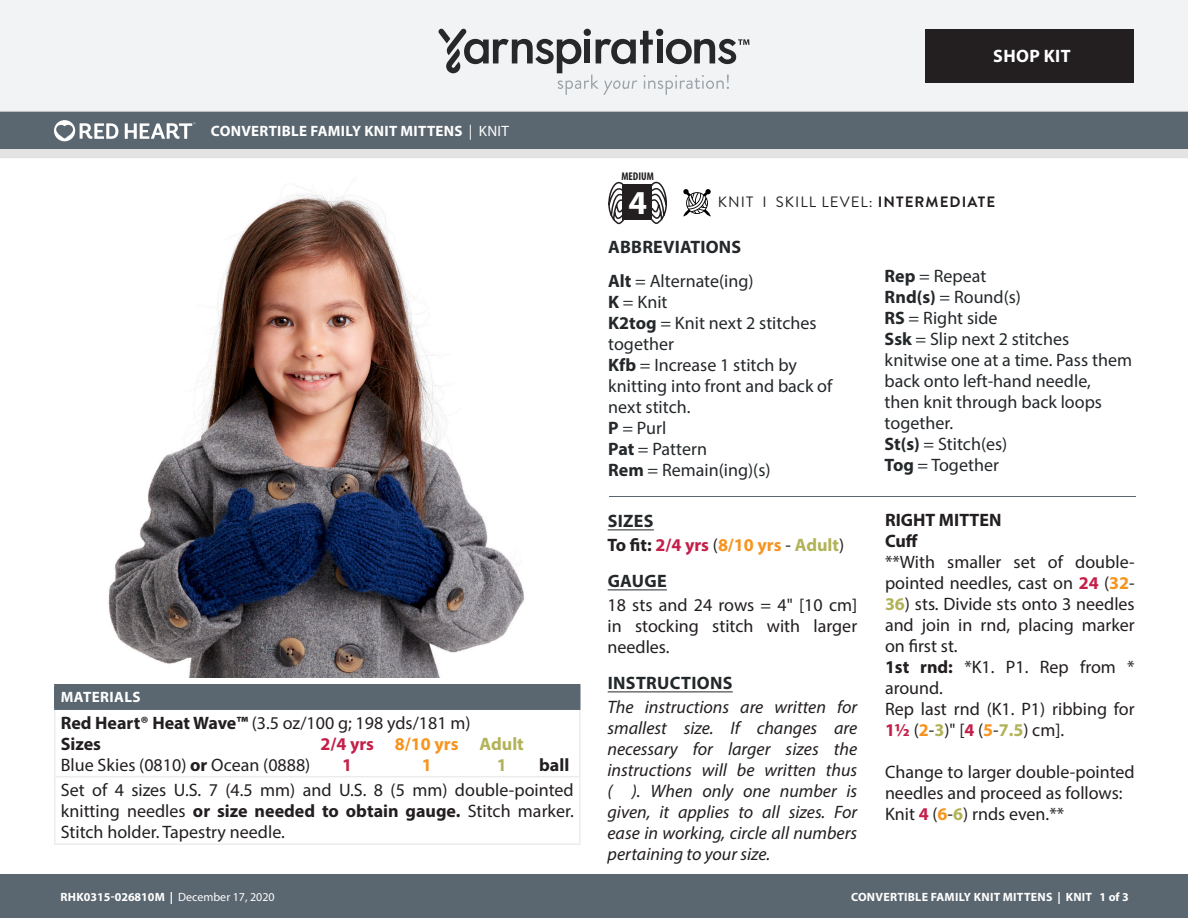
<style>
.page{position:relative;width:1188px;height:918px;background:#fff}
.page>*{position:absolute;margin:0;border:0;box-sizing:border-box;transform-origin:0 0}
.t1{font:700 33.6px "Myriad Pro";color:#fff}
.Abbreviations{font:18px/21px "Myriad Pro";color:#24282a}
.Body_Color_coded_siz{font:18px/21px "Myriad Pro";color:#231f20}
.Body_Color_coded_siz-2{font:italic 18px/21px "Myriad Pro";color:#231f20;text-align:justify}
.Needle_Size{font:18px/21px "Myriad Pro";color:#231f20;text-align:justify}
.Body{font:18px/21px "Myriad Pro";color:#231f20;text-align:justify}
.Materials{font:18px "Myriad Pro";color:#231f20}
.Material_color_break{font:18px "Myriad Pro";color:#231f20}
.Body-2{font:700 18px "Myriad Pro";color:#f7941e}
.Head_-_Underline{font:700 18px "Myriad Pro";letter-spacing:.02em;color:#24282a}
.Material_color_break-2{font:700 18px "Myriad Pro";color:#f7941e}
.Body_Color_coded_siz-3{font:700 18px "Myriad Pro";color:#231f20}
.Abbreviations_Head{font:700 18px "Myriad Pro";letter-spacing:.01em;color:#24282a}
.Material_color_break-3{font:700 18px "Myriad Pro";color:#231f20}
.t2{font:700 18px "Myriad Pro";letter-spacing:.02em;color:#fff}
.Material_color_break-4{font:700 18px "Myriad Pro";color:#c31f49}
.Material_color_break-5{font:700 18px "Myriad Pro";color:#b2b258}
.Materials_Head{font:700 15px "Myriad Pro";letter-spacing:.02em;color:#fff}
.Skill_Level{font:15px "Brandon Grotesque";letter-spacing:.07em;color:#231f20}
.t3{font:700 12px "Myriad Pro";letter-spacing:.02em;color:#fff}
.t4{font:700 12px "Myriad Pro";color:#fff}
.t5{font:700 condensed 11.25px "Myriad Pro";color:#231f20}
.s1{font-weight:400}
.s2{font-weight:700}
.s3{color:#c31f49}
.s4{color:#b2b258}
.s5{color:#231f20}
.s6{font-weight:400;color:#231f20}
.s7{font-weight:700;color:#c31f49}
.s8{font-weight:700;color:#f7941e}
.s9{font-weight:700;color:#b2b258}
</style>
<div class="page">
<div style="left:0;top:875px;width:1188px;height:43px;background:#5a6670"></div>
<div style="left:0;top:149px;width:1188px;height:9px;background:#e4e3e3"></div>
<div style="left:0;top:111px;width:1188px;height:38px;background:#5a6670"></div>
<div style="left:0;top:0;width:1188px;height:112px;background:#f2f3f4"></div>
<svg style="left:438px;top:29px;width:311px;height:66px"></svg>
<svg style="left:54px;top:120px;width:64px;height:21px"></svg>
<svg style="left:125px;top:122px;width:70px;height:17px"></svg>
<div style="left:926px;top:29px;width:208px;height:54px;background:#231f20"></div>
<div style="left:55px;top:685px;width:525px;height:24px;background:#5a6670"></div>
<hr style="left:54px;top:710px;width:2px;height:66px;background:#eaeced">
<hr style="left:579px;top:710px;width:1px;height:66px;background:#eaeced">
<hr style="left:54px;top:777px;width:2px;height:66px;background:#eaeced">
<hr style="left:579px;top:777px;width:1px;height:66px;background:#eaeced">
<hr style="left:54px;top:776px;width:526px;height:1px;background:#eaeced">
<hr style="left:54px;top:843px;width:526px;height:2px;background:#eaeced">
<hr style="left:54px;top:686px;width:2px;height:22px;background:#5a6670">
<hr style="left:54px;top:684px;width:526px;height:2px;background:#5a6670">
<hr style="left:54px;top:708px;width:526px;height:2px;background:#5a6670">
<img style="left:108px;top:188px;width:416px;height:490px">
<hr style="left:608px;top:529px;width:46px;height:1px;background:#24282a">
<hr style="left:608px;top:589px;width:59px;height:1px;background:#24282a">
<hr style="left:608px;top:691px;width:125px;height:1px;background:#24282a">
<svg style="left:683px;top:189px;width:28px;height:28px"></svg>
<svg style="left:608px;top:181px;width:18px;height:43px"></svg>
<svg style="left:649px;top:181px;width:18px;height:43px"></svg>
<div style="left:622px;top:185px;width:30px;height:35px;background:#231f20"></div>
<hr style="left:609px;top:496px;width:527px;height:1px;background:#5a6670">
<p class="Materials_Head" style="left:211px;top:121px;width:299px">CONVERTIBLE FAMILY KNIT MITTENS <span class="s1">| KNIT</span></p>
<p class="Materials_Head" style="left:61px;top:687px;width:81px">MATERIALS</p>
<p class="Materials" style="left:61px;top:712px;width:411px"><span class="s2">Red Heart® Heat Wave™</span> (3.5 oz/100 g; 198 yds/181 m)</p>
<p class="Material_color_break-3" style="left:61px;top:732px;width:42px">Sizes</p>
<p class="Material_color_break-2" style="left:320px;top:732px;width:205px"><span class="s3">2/4 yrs</span> 8/10 yrs <span class="s4">Adult</span></p>
<p class="Material_color_break" style="left:61px;top:754px;width:251px">Blue Skies (0810) <span class="s2">or</span> Ocean (0888)</p>
<p class="Material_color_break-4" style="left:342px;top:753px;width:11px">1</p>
<p class="Material_color_break-2" style="left:422px;top:753px;width:11px">1</p>
<p class="Material_color_break-5" style="left:497px;top:753px;width:11px">1</p>
<p class="Material_color_break-3" style="left:539px;top:753px;width:32px">ball</p>
<p class="Needle_Size" style="left:61px;top:779px;width:514px">Set of 4 sizes U.S. 7 (4.5 mm) and U.S. 8 (5 mm) double-pointed knitting needles <span class="s2">or size needed to obtain gauge.</span> Stitch marker.<br>Stitch holder. Tapestry needle.</p>
<p class="t2" style="left:993px;top:45px;width:79px">SHOP KIT</p>
<p class="t5" style="left:621px;top:169px;width:34px">MEDIUM</p>
<p class="t1" style="left:629px;top:180px;width:20px">4</p>
<p class="Abbreviations_Head" style="left:608px;top:235px;width:135px">ABBREVIATIONS</p>
<p class="Abbreviations" style="left:608px;top:271px;width:147px"><span class="s2">Alt</span> = Alternate(ing)</p>
<p class="Abbreviations" style="left:608px;top:292px;width:61px"><span class="s2">K</span> = Knit</p>
<p class="Abbreviations" style="left:608px;top:313px;width:210px"><span class="s2">K2tog</span> = Knit next 2 stitches together</p>
<p class="Abbreviations" style="left:608px;top:355px;width:226px"><span class="s2">Kfb</span> = Increase 1 stitch by knitting into front and back of next stitch.</p>
<p class="Abbreviations" style="left:608px;top:418px;width:60px"><span class="s2">P</span> = Purl</p>
<p class="Abbreviations" style="left:608px;top:439px;width:100px"><span class="s2">Pat</span> = Pattern</p>
<p class="Abbreviations" style="left:608px;top:460px;width:164px"><span class="s2">Rem</span> = Remain(ing)(s)</p>
<p class="Skill_Level" style="left:718px;top:192px;width:279px">KNIT I SKILL LEVEL: <span class="s2">INTERMEDIATE</span></p>
<p class="Abbreviations" style="left:885px;top:265px;width:103px"><span class="s2">Rep</span> = Repeat</p>
<p class="Abbreviations" style="left:885px;top:286px;width:138px"><span class="s2">Rnd(s)</span> = Round(s)</p>
<p class="Abbreviations" style="left:885px;top:307px;width:114px"><span class="s2">RS</span> = Right side</p>
<p class="Abbreviations" style="left:885px;top:328px;width:249px"><span class="s2">Ssk</span> = Slip next 2 stitches knitwise one at a time. Pass them back onto left-hand needle,<br>then knit through back loops together.</p>
<p class="Abbreviations" style="left:885px;top:433px;width:124px"><span class="s2">St(s)</span> = Stitch(es)</p>
<p class="Abbreviations" style="left:885px;top:454px;width:116px"><span class="s2">Tog</span> = Together</p>
<p class="Head_-_Underline" style="left:608px;top:509px;width:48px">SIZES</p>
<p class="Body-2" style="left:608px;top:533px;width:238px"><span class="s5">To fit:</span> <span class="s3">2/4 yrs</span> <span class="s6">(</span>8/10 yrs <span class="s6">-</span> <span class="s4">Adult</span><span class="s6">)</span></p>
<p class="Head_-_Underline" style="left:608px;top:569px;width:61px">GAUGE</p>
<p class="Body" style="left:608px;top:594px;width:251px">18 sts and 24 rows = 4" [10 cm] in stocking stitch with larger needles.</p>
<p class="Head_-_Underline" style="left:608px;top:671px;width:126px">INSTRUCTIONS</p>
<p class="Body_Color_coded_siz-2" style="left:608px;top:696px;width:251px">The instructions are written for smallest size. If changes are necessary for larger sizes the instructions will be written thus ( ). When only one number is given, it applies to all sizes. For ease in working, circle all numbers pertaining to your size.</p>
<p class="Body_Color_coded_siz-3" style="left:885px;top:508px;width:118px">RIGHT MITTEN</p>
<p class="Body_Color_coded_siz-3" style="left:885px;top:529px;width:34px">Cuff</p>
<p class="Body_Color_coded_siz" style="left:885px;top:551px;width:251px">**With smaller set of double&shy;pointed needles, cast on <span class="s7">24</span> (<span class="s8">32</span>-</p>
<p class="Body_Color_coded_siz" style="left:885px;top:593px;width:251px;text-align:justify"><span class="s9">36</span>) sts. Divide sts onto 3 needles and join in rnd, placing marker on first st.</p>
<p class="Body_Color_coded_siz" style="left:885px;top:656px;width:251px"><span class="s2">1st rnd:</span> *K1. P1. Rep from * around.</p>
<p class="Body_Color_coded_siz" style="left:885px;top:698px;width:251px">Rep last rnd (K1. P1) ribbing for<br><span class="s7">1½</span> (<span class="s8">2</span>-<span class="s9">3</span>)" [<span class="s7">4</span> (<span class="s8">5</span>-<span class="s9">7.5</span>) cm].</p>
<p class="Body_Color_coded_siz" style="left:885px;top:761px;width:251px">Change to larger double-pointed needles and proceed as follows:</p>
<p class="Body_Color_coded_siz" style="left:885px;top:803px;width:181px">Knit <span class="s7">4</span> (<span class="s8">6</span>-<span class="s9">6</span>) rnds even.**</p>
<p class="t4" style="left:61px;top:889px;width:216px">RHK0315-026810M | <span class="s1">December 17, 2020</span></p>
<p class="t3" style="left:851px;top:889px;width:279px">CONVERTIBLE FAMILY KNIT MITTENS | KNIT 1 of 3</p>
</div>
